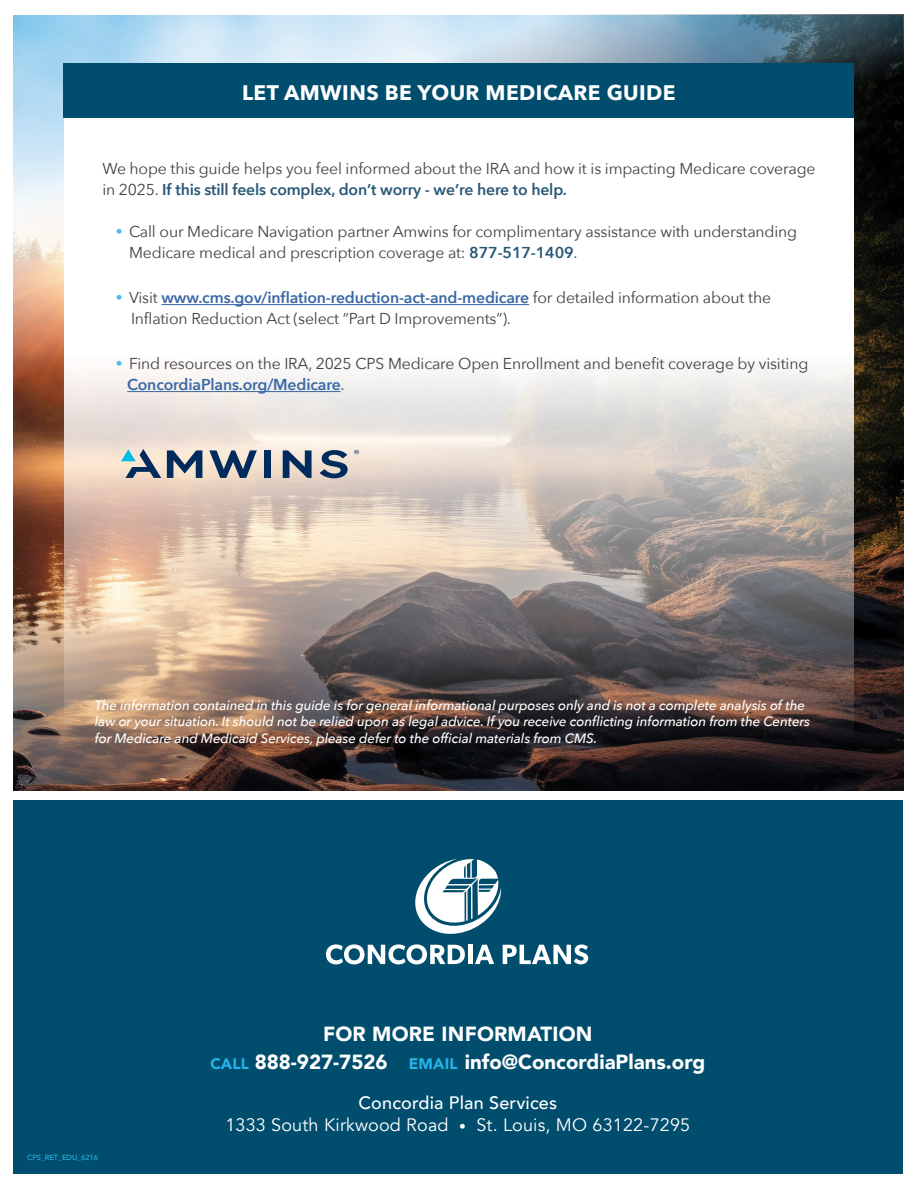
<style>
.page{position:relative;width:918px;height:1188px;background:#fff}
.page>*{position:absolute;margin:0;border:0;box-sizing:border-box;transform-origin:0 0}
.t1{font:700 21px "Avenir Next";letter-spacing:.02em;color:#fff}
.t2{font:900 20.4px/28.7px "Avenir";color:#fff;text-align:center}
.t3{font:18px/21.6px "Avenir";letter-spacing:.01em;color:#fff;text-align:center}
.t4{font:15.75px/21px "Avenir Next";letter-spacing:-.01em;color:#414042}
.t5{font:italic 500 13.5px/16.5px "Avenir Next";letter-spacing:-.01em;color:#fff}
.t6{font:500 7.5px "Avenir";color:#24b4e9}
.s1{font-weight:600;color:#295776}
.s2{font-size:13.5px;color:#4bbaeb}
.s3{color:#295776}
.s4{font-weight:600;color:#3a68a5}
.s5{font-size:15.3px;color:#24b4e9}
.s6{font-weight:500}
.s7{font-size:13.5px}
</style>
<div class="page">
<div style="left:13px;top:790px;width:890px;height:384px;background:#004d6d"></div>
<img style="left:13px;top:15px;width:890px;height:776px">
<img style="left:65px;top:118px;width:789px;height:632px">
<div style="left:64px;top:63px;width:790px;height:55px;background:#004d6d"></div>
<hr style="left:161px;top:304px;width:368px;height:1px;background:#3a68a5">
<hr style="left:127px;top:391px;width:214px;height:1px;background:#3a68a5">
<svg style="left:326px;top:859px;width:262px;height:105px"></svg>
<svg style="left:209px;top:450px;width:48px;height:28px"></svg>
<div style="left:264px;top:450px;width:7px;height:28px;background:#002b5c"></div>
<svg style="left:283px;top:450px;width:29px;height:28px"></svg>
<svg style="left:320px;top:450px;width:28px;height:28px"></svg>
<svg style="left:121px;top:449px;width:40px;height:29px"></svg>
<svg style="left:167px;top:450px;width:35px;height:28px"></svg>
<svg style="left:354px;top:450px;width:5px;height:4px"></svg>
<div style="left:0;top:792px;width:914px;height:8px;background:#fff"></div>
<h1 class="t1" style="left:242px;top:74px;width:435px">LET AMWINS BE YOUR MEDICARE GUIDE</h1>
<p class="t4" style="left:102px;top:158px;width:715px">We hope this guide helps you feel informed about the IRA and how it is impacting Medicare coverage in 2025. <span class="s1">If this still feels complex, don’t worry - we’re here to help.</span></p>
<p class="t4" style="left:129px;top:221px;width:670px;text-indent:-13px"><span class="s2">•</span> Call our Medicare Navigation partner Amwins for complimentary assistance with understanding<br>Medicare medical and prescription coverage at: <span class="s1">877-517-1409</span><span class="s3">.</span></p>
<p class="t4" style="left:131px;top:287px;width:642px;text-indent:-15px"><span class="s2">•</span> Visit <span class="s4">www.cms.gov/inflation-reduction-act-and-medicare</span> for detailed information about the<br>Inflation Reduction Act (select “Part D Improvements”).</p>
<p class="t4" style="left:127px;top:353px;width:683px;text-indent:-11px"><span class="s2">•</span> Find resources on the IRA, 2025 CPS Medicare Open Enrollment and benefit coverage by visiting<br><span class="s4">ConcordiaPlans.org/Medicare</span>.</p>
<p class="t5" style="left:95px;top:697px;width:717px">The information contained in this guide is for general informational purposes only and is not a complete analysis of the law or your situation. It should not be relied upon as legal advice. If you receive conflicting information from the Centers for Medicare and Medicaid Services, please defer to the official materials from CMS.</p>
<p class="t6" style="left:27px;top:1150px;width:72px">CPS_RET_EDU_6216</p>
<p class="t2" style="left:210px;top:1019px;width:496px">FOR MORE INFORMATION<br><span class="s5">CALL</span> 888-927-7526 <span class="s5">EMAIL</span> info@ConcordiaPlans.org</p>
<p class="t3" style="left:225px;top:1093px;width:466px"><span class="s6">Concordia Plan Services<br></span>1333 South Kirkwood Road <span class="s7">•</span> St. Louis, MO 63122-7295</p>
</div>
